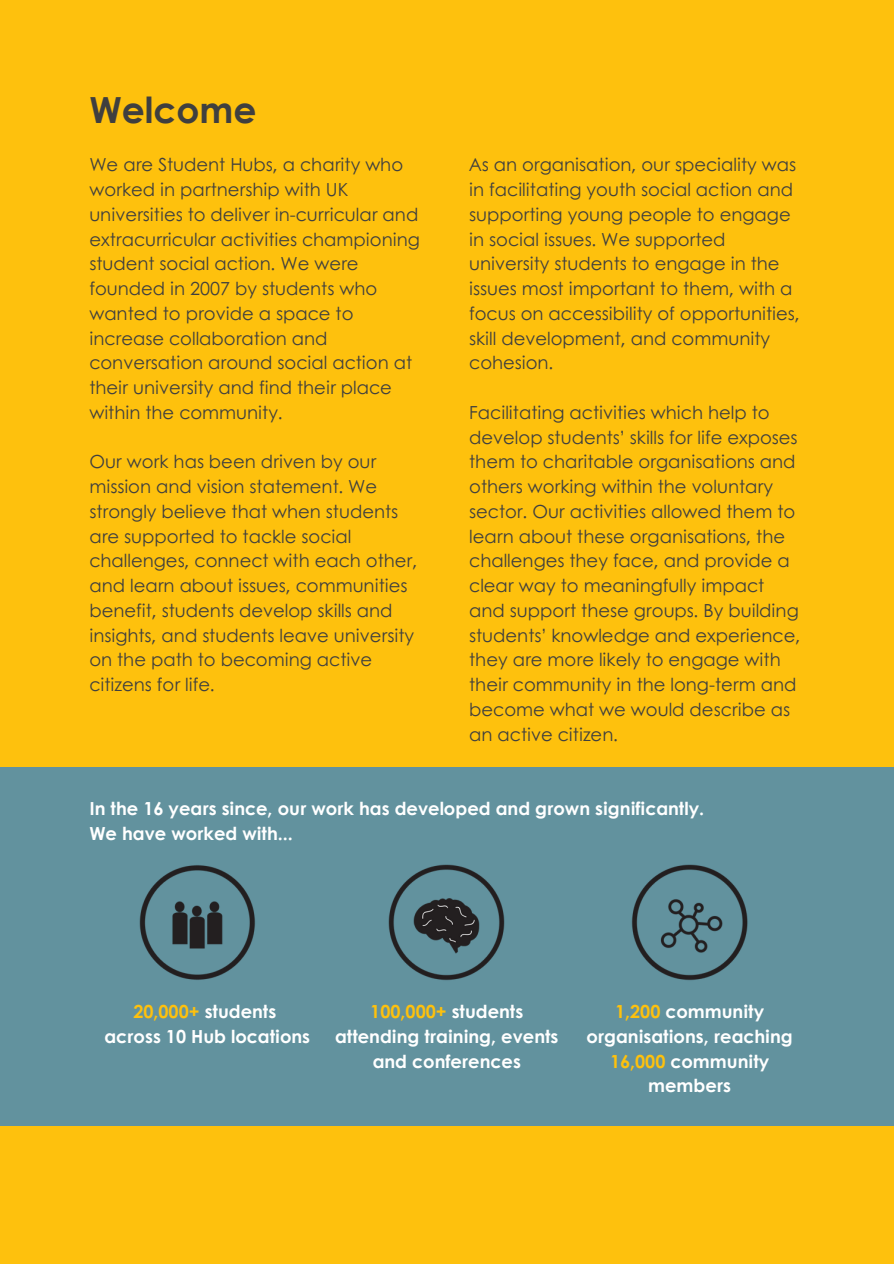
<style>
.page{position:relative;width:894px;height:1264px;background:#fff}
.page>*{position:absolute;margin:0;border:0;box-sizing:border-box;transform-origin:0 0}
.t1{font:700 36px "Century Gothic";color:#3f3f3f}
.t2{font:18px/24.8px "Century Gothic";color:#3f3f3f}
.t3{font:700 18px/24.8px "Century Gothic";color:#fff;text-align:center}
.s1{color:#fec10d}
</style>
<div class="page">
<div style="left:0;top:0;width:893px;height:1263px;background:#fec10d"></div>
<div style="left:0;top:767px;width:893px;height:358px;background:#62929e"></div>
<img style="left:139px;top:865px;width:116px;height:115px">
<img style="left:388px;top:864px;width:117px;height:117px">
<img style="left:631px;top:864px;width:117px;height:117px">
<p class="t1" style="left:89px;top:87px;width:168px">Welcome</p>
<h1 class="t2" style="left:89px;top:151px;width:332px">We are Student Hubs, a charity who worked in partnership with UK universities to deliver in-curricular and extracurricular activities championing student social action. We were founded in 2007 by students who wanted to provide a space to increase collaboration and conversation around social action at their university and find their place within the community.</h1>
<p class="t2" style="left:89px;top:448px;width:329px">Our work has been driven by our mission and vision statement. We strongly believe that when students are supported to tackle social challenges, connect with each other, and learn about issues, communities benefit, students develop skills and insights, and students leave university on the path to becoming active citizens for life.</p>
<p class="t2" style="left:469px;top:151px;width:332px">As an organisation, our speciality was in facilitating youth social action and supporting young people to engage in social issues. We supported university students to engage in the issues most important to them, with a focus on accessibility of opportunities, skill development, and community cohesion.</p>
<p class="t2" style="left:469px;top:399px;width:332px">Facilitating activities which help to develop students’ skills for life exposes them to charitable organisations and others working within the voluntary sector. Our activities allowed them to learn about these organisations, the challenges they face, and provide a clear way to meaningfully impact and support these groups. By building students’ knowledge and experience, they are more likely to engage with their community in the long-term and become what we would describe as an active citizen.</p>
<h2 class="t3" style="left:89px;top:795px;width:616px;text-align:left">In the 16 years since, our work has developed and grown significantly.<br>We have worked with...</h2>
<p class="t3" style="left:104px;top:998px;width:207px"><span class="s1">20,000+</span> students<br>across 10 Hub locations</p>
<p class="t3" style="left:335px;top:998px;width:225px"><span class="s1">100,000+</span> students attending training, events and conferences</p>
<p class="t3" style="left:586px;top:998px;width:208px"><span class="s1">1,200</span> community organisations, reaching<br><span class="s1">16,000</span> community members</p>
</div>
